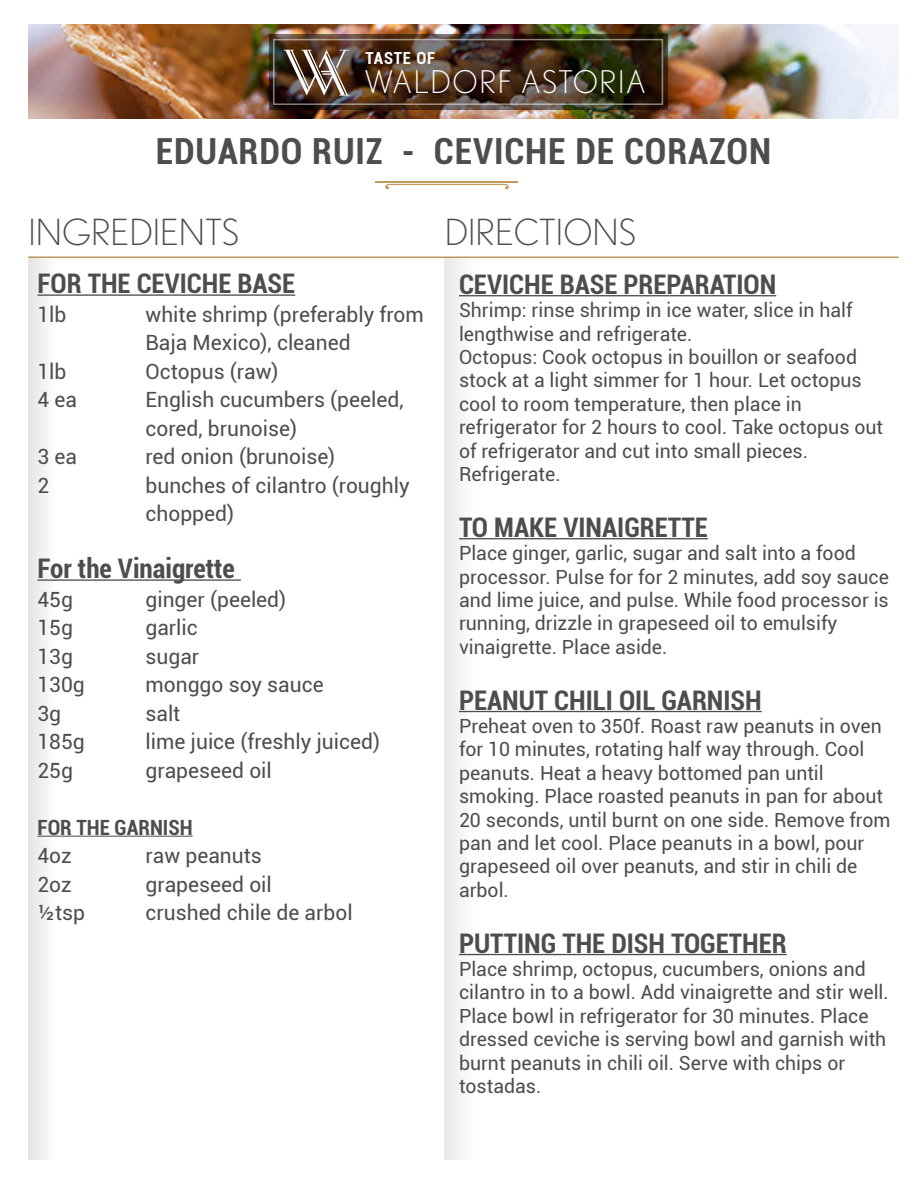
<style>
.page{position:relative;width:918px;height:1188px;background:#fff}
.page>*{position:absolute;margin:0;border:0;box-sizing:border-box;transform-origin:0 0}
.t1{font:700 condensed 36px "Roboto";letter-spacing:.025em;color:#4d4d4d}
.t2{font:300 36px "Nobel";color:#4d4d4d}
.t3{font:300 31.2px "Nobel";letter-spacing:.05em;color:#fff}
.t4{font:700 condensed 27px "Roboto";color:#4d4d4d}
.t5{font:21px/28.5px "Roboto";color:#4d4d4d}
.t6{font:700 condensed 21px "Roboto";color:#4d4d4d}
.t7{font:19.5px/23.4px "Roboto";color:#4d4d4d}
.t8{font:700 condensed 16.65px "Roboto";letter-spacing:.05em;color:#fff}
</style>
<div class="page">
<img style="left:28px;top:24px;width:871px;height:94px">
<img style="left:269px;top:34px;width:399px;height:75px">
<svg style="left:284px;top:50px;width:66px;height:46px"></svg>
<svg style="left:385px;top:184px;width:124px;height:6px"></svg>
<hr style="left:376px;top:181px;width:142px;height:1px;background:#c09b5b">
<div style="left:28px;top:256px;width:28px;height:904px;background:#f1f1f1"></div>
<hr style="left:28px;top:256px;width:871px;height:2px;background:#c09b5b">
<div style="left:445px;top:257px;width:28px;height:903px;background:#f3f3f3"></div>
<hr style="left:38px;top:294px;width:257px;height:2px;background:#4d4d4d">
<hr style="left:38px;top:579px;width:203px;height:2px;background:#4d4d4d">
<hr style="left:38px;top:836px;width:155px;height:1px;background:#4d4d4d">
<hr style="left:459px;top:295px;width:317px;height:1px;background:#4d4d4d">
<hr style="left:459px;top:538px;width:249px;height:1px;background:#4d4d4d">
<hr style="left:459px;top:711px;width:303px;height:1px;background:#4d4d4d">
<hr style="left:459px;top:954px;width:328px;height:1px;background:#4d4d4d">
<p class="t8" style="left:365px;top:47px;width:71px">TASTE OF</p>
<h2 class="t3" style="left:364px;top:63px;width:283px">WALDORF ASTORIA</h2>
<h1 class="t1" style="left:156px;top:126px;width:617px">EDUARDO RUIZ - CEVICHE DE CORAZON</h1>
<h1 class="t2" style="left:28px;top:211px;width:212px">INGREDIENTS</h1>
<h3 class="t4" style="left:38px;top:265px;width:259px">FOR THE CEVICHE BASE</h3>
<p class="t5" style="left:38px;top:299px;width:31px">1lb</p>
<p class="t5" style="left:146px;top:299px;width:280px">white shrimp (preferably from<br>Baja Mexico), cleaned</p>
<p class="t5" style="left:38px;top:356px;width:31px">1lb</p>
<p class="t5" style="left:146px;top:356px;width:135px">Octopus (raw)</p>
<p class="t5" style="left:38px;top:385px;width:41px">4 ea</p>
<p class="t5" style="left:146px;top:385px;width:260px">English cucumbers (peeled, cored, brunoise)</p>
<p class="t5" style="left:38px;top:442px;width:41px">3 ea</p>
<p class="t5" style="left:146px;top:442px;width:191px">red onion (brunoise)</p>
<p class="t5" style="left:38px;top:470px;width:13px">2</p>
<p class="t5" style="left:146px;top:470px;width:266px">bunches of cilantro (roughly chopped)</p>
<h3 class="t4" style="left:38px;top:550px;width:199px">For the Vinaigrette</h3>
<p class="t5" style="left:38px;top:584px;width:37px">45g</p>
<p class="t5" style="left:146px;top:584px;width:142px">ginger (peeled)</p>
<p class="t5" style="left:38px;top:613px;width:37px">15g</p>
<p class="t5" style="left:146px;top:613px;width:54px">garlic</p>
<p class="t5" style="left:38px;top:641px;width:37px">13g</p>
<p class="t5" style="left:146px;top:641px;width:55px">sugar</p>
<p class="t5" style="left:38px;top:670px;width:49px">130g</p>
<p class="t5" style="left:146px;top:670px;width:180px">monggo soy sauce</p>
<p class="t5" style="left:38px;top:698px;width:25px">3g</p>
<p class="t5" style="left:146px;top:698px;width:36px">salt</p>
<p class="t5" style="left:38px;top:727px;width:49px">185g</p>
<p class="t5" style="left:146px;top:727px;width:236px">lime juice (freshly juiced)</p>
<p class="t5" style="left:38px;top:755px;width:37px">25g</p>
<p class="t5" style="left:146px;top:755px;width:128px">grapeseed oil</p>
<p class="t6" style="left:38px;top:812px;width:157px">FOR THE GARNISH</p>
<p class="t5" style="left:38px;top:841px;width:36px">4oz</p>
<p class="t5" style="left:146px;top:841px;width:118px">raw peanuts</p>
<p class="t5" style="left:38px;top:869px;width:36px">2oz</p>
<p class="t5" style="left:146px;top:869px;width:128px">grapeseed oil</p>
<p class="t5" style="left:38px;top:898px;width:49px">½tsp</p>
<p class="t5" style="left:146px;top:898px;width:209px">crushed chile de arbol</p>
<h1 class="t2" style="left:445px;top:211px;width:193px">DIRECTIONS</h1>
<h3 class="t4" style="left:459px;top:265px;width:319px">CEVICHE BASE PREPARATION</h3>
<p class="t7" style="left:459px;top:298px;width:426px">Shrimp: rinse shrimp in ice water, slice in half lengthwise and refrigerate.<br>Octopus: Cook octopus in bouillon or seafood stock at a light simmer for 1 hour. Let octopus cool to room temperature, then place in refrigerator for 2 hours to cool. Take octopus out of refrigerator and cut into small pieces.<br>Refrigerate.</p>
<h3 class="t4" style="left:459px;top:508px;width:250px">TO MAKE VINAIGRETTE</h3>
<p class="t7" style="left:459px;top:541px;width:431px">Place ginger, garlic, sugar and salt into a food processor. Pulse for for 2 minutes, add soy sauce and lime juice, and pulse. While food processor is running, drizzle in grapeseed oil to emulsify vinaigrette. Place aside.</p>
<h3 class="t4" style="left:459px;top:681px;width:304px">PEANUT CHILI OIL GARNISH</h3>
<p class="t7" style="left:459px;top:714px;width:433px">Preheat oven to 350f. Roast raw peanuts in oven for 10 minutes, rotating half way through. Cool peanuts. Heat a heavy bottomed pan until smoking. Place roasted peanuts in pan for about 20 seconds, until burnt on one side. Remove from pan and let cool. Place peanuts in a bowl, pour grapeseed oil over peanuts, and stir in chili de arbol.</p>
<h3 class="t4" style="left:459px;top:924px;width:329px">PUTTING THE DISH TOGETHER</h3>
<p class="t7" style="left:459px;top:957px;width:431px">Place shrimp, octopus, cucumbers, onions and cilantro in to a bowl. Add vinaigrette and stir well.<br>Place bowl in refrigerator for 30 minutes. Place dressed ceviche is serving bowl and garnish with burnt peanuts in chili oil. Serve with chips or tostadas.</p>
</div>
